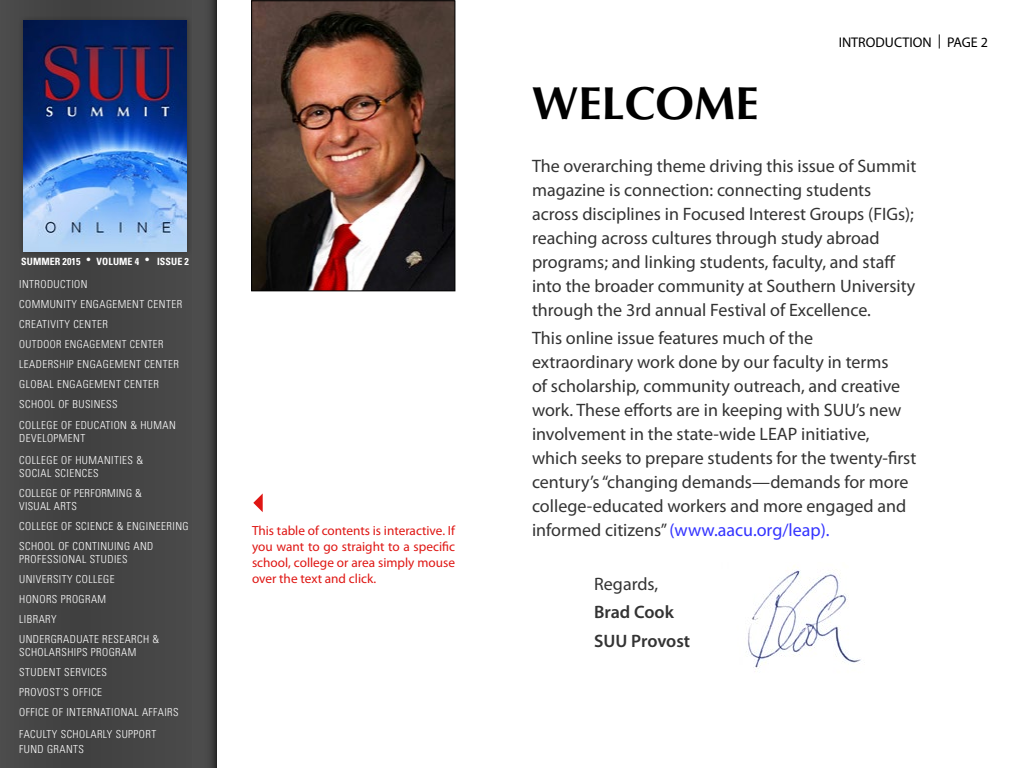
<style>
.page{position:relative;width:1024px;height:768px;background:#fff}
.page>*{position:absolute;margin:0;border:0;box-sizing:border-box;transform-origin:0 0}
.t1{font:700 46.4px "Optima";color:#000}
.t2{font:18px/24px "Myriad Pro";color:#333}
.t3{font:600 18px/28.8px "Myriad Pro";color:#333}
.t4{font:14.1px "Myriad Pro";color:#000}
.t5{font:13.3px/15.9px "Myriad Pro";color:#df1613;text-align:justify}
.t6{font:300 condensed 11px/20px "Univers";letter-spacing:.04em;color:#fff}
.t7{font:700 condensed 10px "Univers";letter-spacing:.01em;color:#fff}
.s1{color:#33f}
</style>
<div class="page">
<div style="left:0;top:0;width:216px;height:768px;background:#454545"></div>
<div style="left:192px;top:1px;width:24px;height:766px;background:linear-gradient(to right,#535353,#3c3c3c)"></div>
<div style="left:18px;top:16px;width:174px;height:242px;background:#000;opacity:.29"></div>
<img style="left:24px;top:21px;width:163px;height:231px">
<img style="left:746px;top:565px;width:115px;height:104px">
<svg style="left:253px;top:493px;width:10px;height:19px"></svg>
<img style="left:253px;top:3px;width:200px;height:286px">
<div style="left:251px;top:1px;width:204px;height:290px;border:1px solid #000"></div>
<p class="t7" style="left:21px;top:255px;width:169px">SUMMER 2015 • VOLUME 4 • ISSUE 2</p>
<p class="t6" style="left:19px;top:274px;width:164px">INTRODUCTION<br>COMMUNITY ENGAGEMENT CENTER<br>CREATIVITY CENTER<br>OUTDOOR ENGAGEMENT CENTER<br>LEADERSHIP ENGAGEMENT CENTER<br>GLOBAL ENGAGEMENT CENTER<br>SCHOOL OF BUSINESS</p>
<p class="t6" style="left:19px;top:418px;width:158px;line-height:13px">COLLEGE OF EDUCATION &amp; HUMAN<br>DEVELOPMENT</p>
<p class="t6" style="left:19px;top:453px;width:125px;line-height:13px">COLLEGE OF HUMANITIES &amp;<br>SOCIAL SCIENCES</p>
<p class="t6" style="left:19px;top:486px;width:124px;line-height:13px">COLLEGE OF PERFORMING &amp;<br>VISUAL ARTS</p>
<p class="t6" style="left:19px;top:516px;width:171px">COLLEGE OF SCIENCE &amp; ENGINEERING<br>SCHOOL OF CONTINUING AND</p>
<p class="t6" style="left:19px;top:549px;width:142px">PROFESSIONAL STUDIES<br>UNIVERSITY COLLEGE<br>HONORS PROGRAM<br>LIBRARY<br>UNDERGRADUATE RESEARCH &amp;</p>
<p class="t6" style="left:19px;top:642px;width:161px">SCHOLARSHIPS PROGRAM<br>STUDENT SERVICES<br>PROVOST’S OFFICE<br>OFFICE OF INTERNATIONAL AFFAIRS</p>
<p class="t6" style="left:19px;top:726px;width:139px;line-height:15.4px">FACULTY SCHOLARLY SUPPORT<br>FUND GRANTS</p>
<p class="t5" style="left:252px;top:523px;width:205px">This table of contents is interactive. If you want to go straight to a specific school, college or area simply mouse over the text and click.</p>
<h1 class="t1" style="left:532px;top:76px;width:228px">WELCOME</h1>
<p class="t4" style="left:839px;top:33px;width:151px">INTRODUCTION | PAGE 2</p>
<p class="t2" style="left:532px;top:153px;width:386px">The overarching theme driving this issue of Summit magazine is connection: connecting students across disciplines in Focused Interest Groups (FIGs); reaching across cultures through study abroad programs; and linking students, faculty, and staff into the broader community at Southern University through the 3rd annual Festival of Excellence.</p>
<p class="t2" style="left:532px;top:326px;width:386px">This online issue features much of the extraordinary work done by our faculty in terms<br>of scholarship, community outreach, and creative work. These efforts are in keeping with SUU’s new involvement in the state-wide LEAP initiative, which seeks to prepare students for the twenty-first century’s “changing demands—demands for more college-educated workers and more engaged and informed citizens” <span class="s1">(www.aacu.org/leap).</span></p>
<p class="t2" style="left:594px;top:571px;width:66px">Regards,</p>
<p class="t3" style="left:594px;top:597px;width:98px">Brad Cook<br>SUU Provost</p>
</div>
